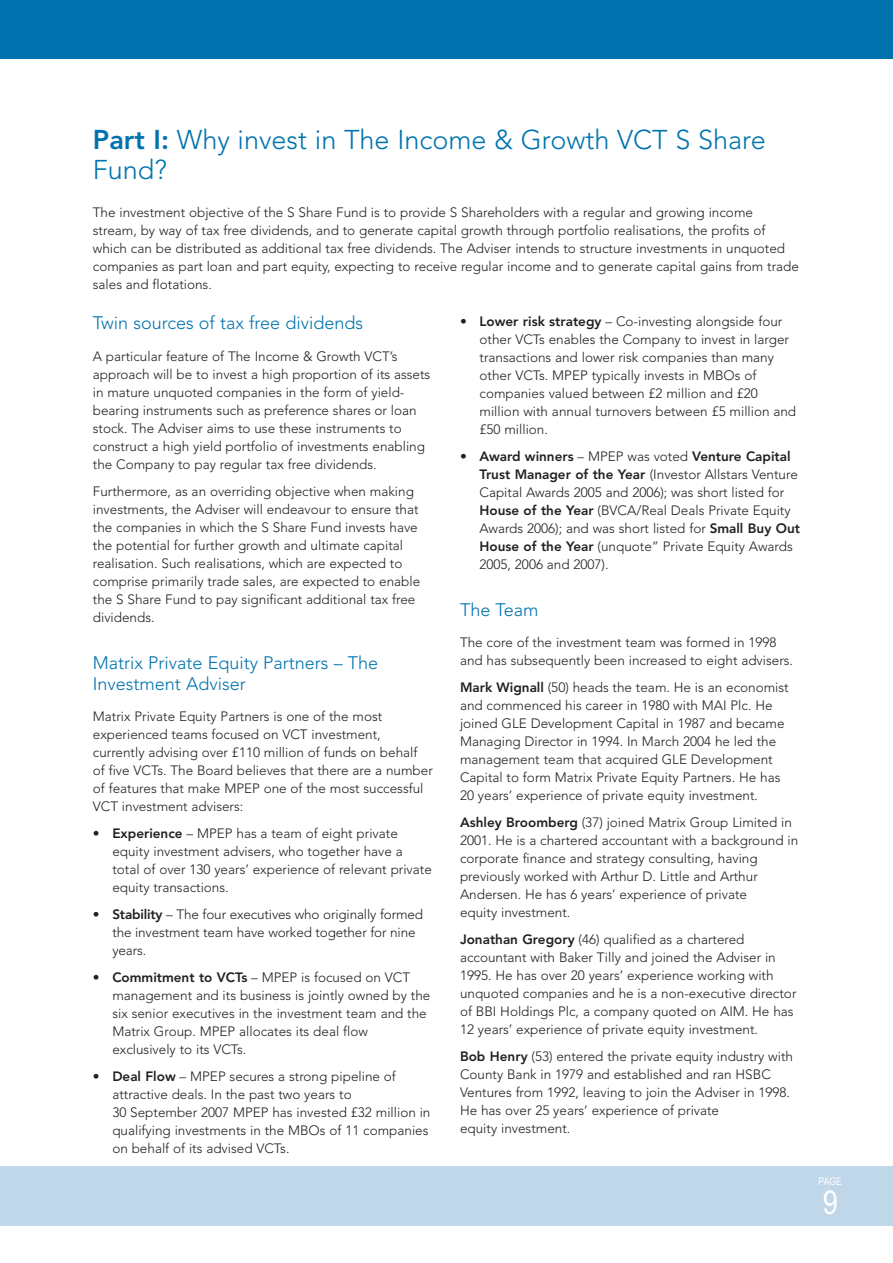
<style>
.page{position:relative;width:893px;height:1263px;background:#fff}
.page>*{position:absolute;margin:0;border:0;box-sizing:border-box;transform-origin:0 0}
.t1{font:33px "Arial Narrow";color:#fff}
.t2{font:300 27px/30px "Avenir";color:#0073ae}
.t3{font:300 18px/21px "Avenir";color:#0073ae}
.t4{font:300 13.5px/18px "Avenir";color:#231f20}
.t5{font:10.5px "Arial Narrow";color:#fff}
.s1{font-weight:800}
</style>
<div class="page">
<div style="left:0;top:1166px;width:892px;height:60px;background:#c0d7ea"></div>
<div style="left:0;top:0;width:892px;height:59px;background:#0073ae"></div>
<p class="t2" style="left:93px;top:126px;width:674px"><span class="s1">Part I:</span> Why invest in The Income &amp; Growth VCT S Share<br>Fund?</p>
<p class="t4" style="left:93px;top:204px;width:707px">The investment objective of the S Share Fund is to provide S Shareholders with a regular and growing income stream, by way of tax free dividends, and to generate capital growth through portfolio realisations, the profits of which can be distributed as additional tax free dividends. The Adviser intends to structure investments in unquoted companies as part loan and part equity, expecting to receive regular income and to generate capital gains from trade sales and flotations.</p>
<p class="t3" style="left:93px;top:314px;width:272px">Twin sources of tax free dividends</p>
<p class="t4" style="left:93px;top:348px;width:339px">A particular feature of The Income &amp; Growth VCT’s approach will be to invest a high proportion of its assets in mature unquoted companies in the form of yield&shy;bearing instruments such as preference shares or loan stock. The Adviser aims to use these instruments to construct a high yield portfolio of investments enabling the Company to pay regular tax free dividends.</p>
<p class="t4" style="left:93px;top:483px;width:329px">Furthermore, as an overriding objective when making investments, the Adviser will endeavour to ensure that the companies in which the S Share Fund invests have the potential for further growth and ultimate capital realisation. Such realisations, which are expected to comprise primarily trade sales, are expected to enable the S Share Fund to pay significant additional tax free dividends.</p>
<p class="t3" style="left:93px;top:653px;width:287px">Matrix Private Equity Partners – The<br>Investment Adviser</p>
<p class="t4" style="left:93px;top:709px;width:341px">Matrix Private Equity Partners is one of the most experienced teams focused on VCT investment, currently advising over £110 million of funds on behalf<br>of five VCTs. The Board believes that there are a number of features that make MPEP one of the most successful VCT investment advisers:</p>
<p class="t4" style="left:112px;top:826px;width:321px;text-indent:-19px">• <span class="s1">Experience</span> – MPEP has a team of eight private equity investment advisers, who together have a total of over 130 years’ experience of relevant private equity transactions.</p>
<p class="t4" style="left:112px;top:907px;width:312px;text-indent:-19px">• <span class="s1">Stability</span> – The four executives who originally formed the investment team have worked together for nine years.</p>
<p class="t4" style="left:112px;top:970px;width:319px;text-indent:-19px">• <span class="s1">Commitment to VCTs</span> – MPEP is focused on VCT management and its business is jointly owned by the six senior executives in the investment team and the Matrix Group. MPEP allocates its deal flow exclusively to its VCTs.</p>
<p class="t4" style="left:112px;top:1069px;width:319px;text-indent:-19px">• <span class="s1">Deal Flow</span> – MPEP secures a strong pipeline of attractive deals. In the past two years to<br>30 September 2007 MPEP has invested £32 million in qualifying investments in the MBOs of 11 companies on behalf of its advised VCTs.</p>
<p class="t4" style="left:479px;top:313px;width:318px;text-indent:-19px">• <span class="s1">Lower risk strategy</span> – Co-investing alongside four other VCTs enables the Company to invest in larger transactions and lower risk companies than many other VCTs. MPEP typically invests in MBOs of companies valued between £2 million and £20 million with annual turnovers between £5 million and £50 million.</p>
<p class="t4" style="left:479px;top:448px;width:322px;text-indent:-20px"><span class="s1">• Award winners</span> – MPEP was voted <span class="s1">Venture Capital Trust Manager of the Year</span> (Investor Allstars Venture Capital Awards 2005 and 2006); was short listed for <span class="s1">House of the Year</span> (BVCA/Real Deals Private Equity Awards 2006); and was short listed for <span class="s1">Small Buy Out House of the Year</span> (unquote” Private Equity Awards 2005, 2006 and 2007).</p>
<p class="t3" style="left:460px;top:601px;width:80px">The Team</p>
<p class="t4" style="left:460px;top:635px;width:334px">The core of the investment team was formed in 1998 and has subsequently been increased to eight advisers.</p>
<p class="t4" style="left:460px;top:680px;width:330px"><span class="s1">Mark Wignall</span> (50) heads the team. He is an economist and commenced his career in 1980 with MAI Plc. He joined GLE Development Capital in 1987 and became Managing Director in 1994. In March 2004 he led the management team that acquired GLE Development Capital to form Matrix Private Equity Partners. He has 20 years’ experience of private equity investment.</p>
<p class="t4" style="left:460px;top:815px;width:340px"><span class="s1">Ashley Broomberg</span> (37) joined Matrix Group Limited in 2001. He is a chartered accountant with a background in corporate finance and strategy consulting, having previously worked with Arthur D. Little and Arthur Andersen. He has 6 years’ experience of private<br>equity investment.</p>
<p class="t4" style="left:460px;top:932px;width:338px"><span class="s1">Jonathan Gregory</span> (46) qualified as a chartered accountant with Baker Tilly and joined the Adviser in 1995. He has over 20 years’ experience working with unquoted companies and he is a non-executive director of BBI Holdings Plc, a company quoted on AIM. He has 12 years’ experience of private equity investment.</p>
<p class="t4" style="left:460px;top:1049px;width:334px"><span class="s1">Bob Henry</span> (53) entered the private equity industry with County Bank in 1979 and established and ran HSBC Ventures from 1992, leaving to join the Adviser in 1998.<br>He has over 25 years’ experience of private<br>equity investment.</p>
<p class="t5" style="left:818px;top:1178px;width:25px">PAGE</p>
<p class="t1" style="left:822px;top:1190px;width:17px">9</p>
</div>
